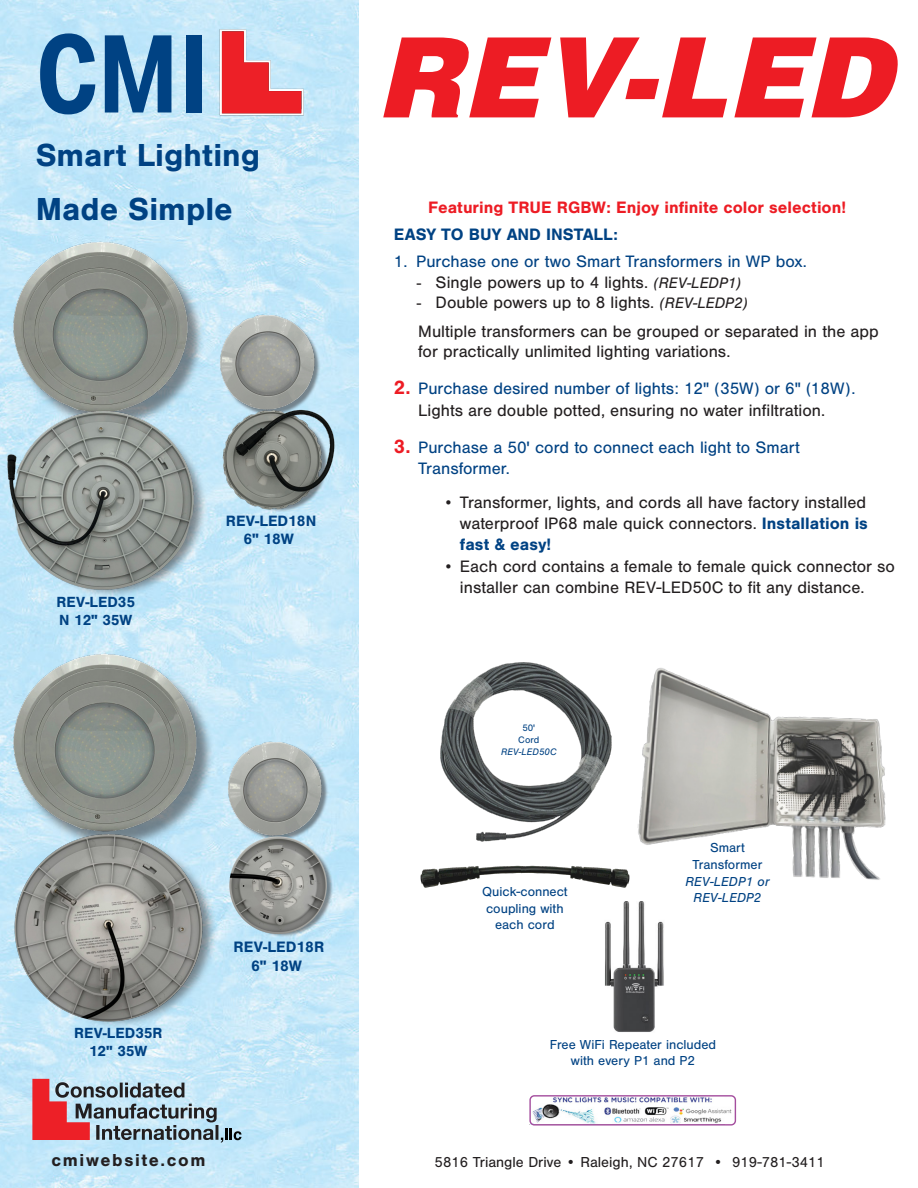
<style>
.page{position:relative;width:918px;height:1188px;background:#fff}
.page>*{position:absolute;margin:0;border:0;box-sizing:border-box;transform-origin:0 0}
.t1{font:700 108px "Aktiv Grotesk Cd";color:#004283}
.t2{font:700 33px/53.7px "Nimbus San";color:#004283}
.t3{font:700 18px "Nimbus San";letter-spacing:.09em;color:#231f20}
.t4{font:17.1px/21.5px "Nimbus San";color:#231f20}
.t5{font:17.1px/21.5px "Nimbus San";color:#004283}
.t6{font:700 17.1px "Nimbus San";color:#ed1c24}
.t7{font:700 17.1px "Nimbus San";color:#004283}
.t8{font:700 15.6px/18.6px "Nimbus San";color:#004283;text-align:center}
.t9{font:700 15.3px/18.3px "Nimbus San";color:#004283}
.t10{font:15px "Nimbus San";color:#231f20}
.t11{font:13.5px/16.5px "Nimbus San";color:#004283;text-align:center}
.t12{font:italic 13.5px/16.5px "Nimbus San";letter-spacing:.01em;color:#004283;text-align:center}
.t13{font:italic 9.75px "Nimbus San";letter-spacing:.01em;color:#004283}
.t14{font:9.75px/11.9px "Nimbus San";color:#004283;text-align:center}
.s1{font-family:"Times New Roman"}
.s2{font-style:italic;font-size:15.75px}
.s3{font-weight:700;font-size:19.95px;color:#ed1c24}
.s4{color:#004283}
.s5{font-weight:700;color:#004283}
</style>
<div class="page">
<img style="left:0;top:0;width:359px;height:1188px">
<img style="left:218px;top:28px;width:87px;height:89px">
<svg style="left:383px;top:37px;width:515px;height:80px"></svg>
<svg style="left:32px;top:1079px;width:210px;height:64px;background:#ab9fac"></svg>
<img style="left:637px;top:668px;width:249px;height:212px">
<img style="left:440px;top:663px;width:171px;height:178px">
<img style="left:531px;top:1097px;width:203px;height:27px">
<div style="left:725px;top:1120px;width:15px;height:7px;background:#fff"></div>
<div style="left:529px;top:1095px;width:207px;height:31px;border:1px solid #a44e9e;border-radius:4px"></div>
<img style="left:605px;top:901px;width:59px;height:131px">
<img style="left:421px;top:866px;width:101px;height:22px">
<img style="left:522px;top:866px;width:107px;height:22px">
<img style="left:190px;top:246px;width:15px;height:168px">
<img style="left:17px;top:414px;width:191px;height:185px">
<img style="left:11px;top:241px;width:179px;height:169px">
<img style="left:4px;top:410px;width:193px;height:187px">
<img style="left:316px;top:317px;width:5px;height:78px">
<img style="left:219px;top:314px;width:97px;height:81px">
<img style="left:214px;top:395px;width:127px;height:127px">
<img style="left:198px;top:658px;width:16px;height:177px">
<img style="left:19px;top:835px;width:199px;height:193px">
<img style="left:12px;top:653px;width:186px;height:181px">
<img style="left:15px;top:816px;width:187px;height:207px">
<img style="left:229px;top:742px;width:99px;height:99px">
<img style="left:234px;top:839px;width:99px;height:99px">
<img style="left:226px;top:741px;width:96px;height:95px">
<img style="left:229px;top:836px;width:98px;height:98px;border-radius:49px">
<h1 class="t1" style="left:36px;top:12px;width:174px">CMI</h1>
<h2 class="t2" style="left:36px;top:129px;width:226px">Smart Lighting<br>Made Simple</h2>
<p class="t9" style="left:57px;top:593px;width:80px">REV-LED35<br>N 12" 35W</p>
<p class="t8" style="left:226px;top:511px;width:92px">REV-LED18N<br>6" 18W</p>
<p class="t9" style="left:74px;top:1024px;width:90px;text-align:center">REV-LED35R<br>12" 35W</p>
<p class="t8" style="left:234px;top:938px;width:92px">REV-LED18R<br>6" 18W</p>
<p class="t6" style="left:428px;top:198px;width:419px">Featuring TRUE RGBW: Enjoy infinite color selection!</p>
<p class="t7" style="left:394px;top:225px;width:225px">EASY TO BUY AND INSTALL:</p>
<p class="t5" style="left:394px;top:251px;width:415px">1. Purchase one or two Smart Transformers in WP box.</p>
<p class="t4" style="left:416px;top:272px;width:326px"><span class="s1">-</span> Single powers up to 4 lights. <span class="s2">(REV-LEDP1)</span></p>
<p class="t4" style="left:416px;top:288px;width:464px;line-height:28.8px"><span class="s1">-</span> Double powers up to 8 lights. <span class="s2">(REV-LEDP2)<br></span>Multiple transformers can be grouped or separated in the app</p>
<p class="t4" style="left:418px;top:341px;width:314px">for practically unlimited lighting variations.</p>
<p class="t4" style="left:394px;top:378px;width:463px;text-align:center"><span class="s3">2.</span> <span class="s4">Purchase desired number of lights: 12" (35W) or 6" (18W).<br></span>Lights are double potted, ensuring no water infiltration.</p>
<p class="t5" style="left:418px;top:437px;width:383px;text-indent:-24px"><span class="s3">3.</span> Purchase a 50' cord to connect each light to Smart<br>Transformer.</p>
<p class="t4" style="left:460px;top:491px;width:409px;text-align:justify;text-indent:-15px"><span class="s1">•</span> Transformer, lights, and cords all have factory installed waterproof IP68 male quick connectors. <span class="s5">Installation is fast &amp; easy!</span></p>
<p class="t4" style="left:460px;top:556px;width:437px;text-indent:-15px"><span class="s1">•</span> Each cord contains a female to female quick connector so installer can combine REV-LED50C to fit any distance.</p>
<p class="t14" style="left:518px;top:722px;width:22px">50'<br>Cord</p>
<p class="t13" style="left:501px;top:746px;width:57px">REV-LED50C</p>
<p class="t11" style="left:482px;top:884px;width:87px">Quick-connect coupling with each cord</p>
<p class="t11" style="left:693px;top:840px;width:71px">Smart<br>Transformer</p>
<p class="t12" style="left:685px;top:873px;width:86px">REV-LEDP1 or<br>REV-LEDP2</p>
<p class="t11" style="left:550px;top:1037px;width:168px">Free WiFi Repeater included with every P1 and P2</p>
<p class="t3" style="left:52px;top:1150px;width:155px">cmiwebsite.com</p>
<p class="t10" style="left:435px;top:1153px;width:392px">5816 Triangle Drive • Raleigh, NC 27617 • 919-781-3411</p>
</div>
